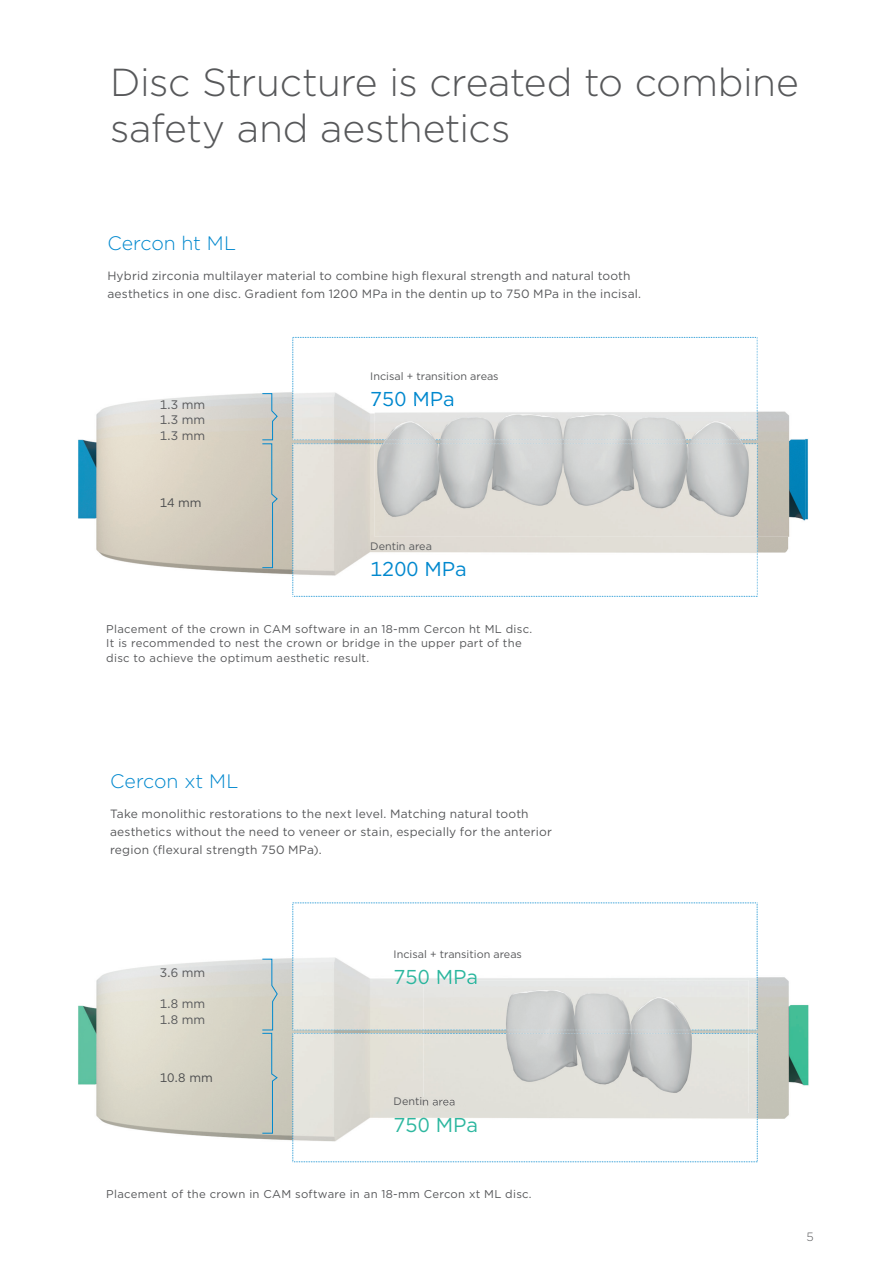
<style>
.page{position:relative;width:893px;height:1263px;background:#fff}
.page>*{position:absolute;margin:0;border:0;box-sizing:border-box;transform-origin:0 0}
.t1{font:300 39px/46.5px "Gotham";letter-spacing:-.015em;color:#57585a}
.t2{font:20.1px "Gotham";color:#0088ce}
.t3{font:20.1px "Gotham";color:#2db79f}
.t4{font:300 19.5px "Gotham";color:#0088ce}
.t5{font:12.3px/15.5px "Gotham";color:#57585a;text-align:justify}
.t6{font:12.3px "Gotham";color:#4b4c4d}
.t7{font:12px/18px "Gotham";letter-spacing:.015em;color:#57585a}
.t8{font:300 12px "Gotham";color:#57585a}
.t9{font:11.4px/14.5px "Gotham";letter-spacing:.025em;color:#57585a}
.t10{font:10.8px "Gotham";color:#57585a}
</style>
<div class="page">
<img style="left:734px;top:977px;width:75px;height:186px">
<img style="left:78px;top:958px;width:230px;height:205px">
<img style="left:308px;top:1162px;width:425px;height:1px">
<img style="left:735px;top:336px;width:55px;height:81px">
<img style="left:78px;top:392px;width:214px;height:183px">
<img style="left:787px;top:417px;width:21px;height:134px">
<svg style="left:292px;top:337px;width:466px;height:260px"></svg>
<svg style="left:262px;top:393px;width:16px;height:175px;background:#bdc1bb"></svg>
<svg style="left:292px;top:902px;width:466px;height:131px"></svg>
<svg style="left:292px;top:1033px;width:466px;height:129px;fill:#e3e1dc"></svg>
<img style="left:680px;top:1030px;width:68px;height:1px">
<div style="left:423px;top:980px;width:68px;height:50px;background:#e4e2dd"></div>
<img style="left:423px;top:980px;width:53px;height:4px">
<img style="left:710px;top:1029px;width:38px;height:1px">
<img style="left:680px;top:1033px;width:30px;height:1px">
<img style="left:423px;top:1098px;width:31px;height:7px">
<img style="left:710px;top:1033px;width:38px;height:1px">
<svg style="left:262px;top:958px;width:16px;height:176px;background:#bfc7c2"></svg>
<h1 class="t1" style="left:110px;top:57px;width:690px">Disc Structure is created to combine safety and aesthetics</h1>
<h3 class="t4" style="left:107px;top:230px;width:130px">Cercon ht ML</h3>
<p class="t7" style="left:107px;top:267px;width:535px">Hybrid zirconia multilayer material to combine high flexural strength and natural tooth aesthetics in one disc. Gradient fom 1200 MPa in the dentin up to 750 MPa in the incisal.</p>
<p class="t5" style="left:160px;top:397px;width:47px">1.3 mm 1.3 mm 1.3 mm</p>
<p class="t6" style="left:160px;top:495px;width:43px">14 mm</p>
<p class="t10" style="left:370px;top:369px;width:130px">Incisal + transition areas</p>
<h2 class="t2" style="left:370px;top:386px;width:86px">750 MPa</h2>
<p class="t10" style="left:370px;top:539px;width:63px">Dentin area</p>
<h2 class="t2" style="left:370px;top:556px;width:98px">1200 MPa</h2>
<p class="t9" style="left:106px;top:621px;width:427px">Placement of the crown in CAM software in an 18-mm Cercon ht ML disc.<br>It is recommended to nest the crown or bridge in the upper part of the disc to achieve the optimum aesthetic result.</p>
<h3 class="t4" style="left:110px;top:768px;width:130px">Cercon xt ML</h3>
<p class="t7" style="left:110px;top:805px;width:443px">Take monolithic restorations to the next level. Matching natural tooth aesthetics without the need to veneer or stain, especially for the anterior region (flexural strength 750 MPa).</p>
<p class="t5" style="left:160px;top:965px;width:47px">3.6 mm</p>
<p class="t5" style="left:160px;top:996px;width:47px">1.8 mm<br>1.8 mm</p>
<p class="t6" style="left:160px;top:1070px;width:55px">10.8 mm</p>
<p class="t10" style="left:394px;top:947px;width:130px">Incisal + transition areas</p>
<h2 class="t3" style="left:394px;top:964px;width:86px">750 MPa</h2>
<p class="t10" style="left:394px;top:1095px;width:63px">Dentin area</p>
<h2 class="t3" style="left:394px;top:1112px;width:86px">750 MPa</h2>
<p class="t9" style="left:106px;top:1187px;width:427px">Placement of the crown in CAM software in an 18-mm Cercon xt ML disc.</p>
<p class="t8" style="left:806px;top:1229px;width:9px">5</p>
</div>
